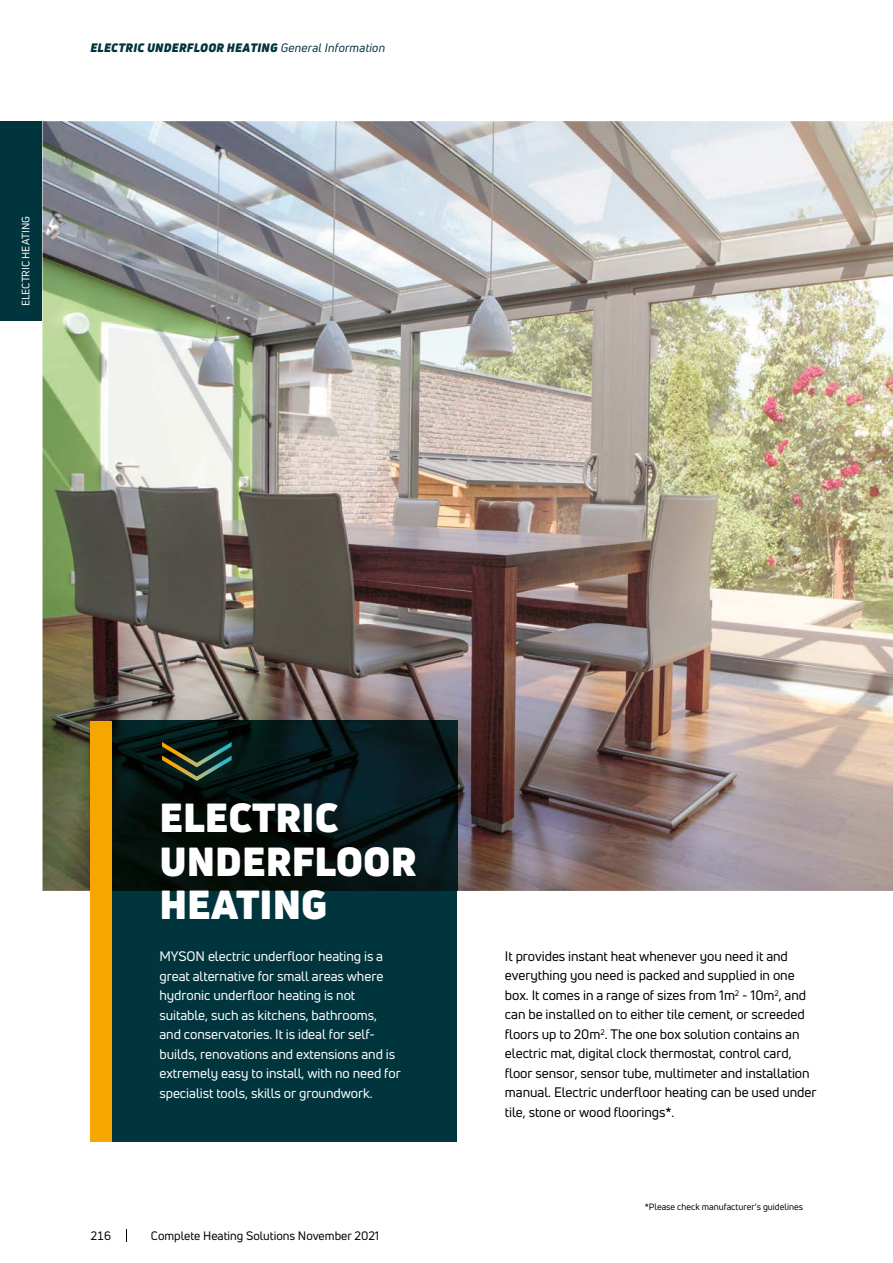
<style>
.page{position:relative;width:893px;height:1263px;background:#fff}
.page>*{position:absolute;margin:0;border:0;box-sizing:border-box;transform-origin:0 0}
.t1{font:900 39.75px/43.5px "Uni Neue";color:#fff}
.t2{font:13.5px/19.5px "Uni Neue";letter-spacing:-.005em;color:#000}
.t3{font:13.5px/19.5px "Uni Neue";letter-spacing:-.005em;color:#fff}
.t4{font:italic 900 12px "Uni Neue";letter-spacing:.02em;color:#00353e}
.t5{font:12px "Uni Neue";color:#000}
.t6{font:10.5px "Uni Neue";color:#fff}
.t7{font:9px "Uni Neue";color:#000}
.s1{font-weight:400}
</style>
<div class="page">
<div style="left:0;top:121px;width:43px;height:200px;background:#00353e"></div>
<svg style="left:126px;top:1229px;width:1px;height:13px"></svg>
<img style="left:43px;top:121px;width:850px;height:770px">
<div style="left:112px;top:891px;width:345px;height:251px;background:#00353e"></div>
<img style="left:112px;top:721px;width:345px;height:170px">
<svg style="left:162px;top:742px;width:70px;height:39px;background:#293c2a"></svg>
<div style="left:90px;top:721px;width:22px;height:421px;background:#f7a600"></div>
<p class="t4" style="left:90px;top:39px;width:296px">ELECTRIC UNDERFLOOR HEATING <span class="s1">General Information</span></p>
<p class="t6" style="left:19px;top:306px;width:92px;rotate:-90deg">ELECTRIC HEATING</p>
<h1 class="t1" style="left:159px;top:796px;width:259px">ELECTRIC<br>UNDERFLOOR<br>HEATING</h1>
<p class="t3" style="left:159px;top:946px;width:243px">MYSON electric underfloor heating is a great alternative for small areas where hydronic underfloor heating is not suitable, such as kitchens, bathrooms, and conservatories. It is ideal for self&shy;builds, renovations and extensions and is extremely easy to install, with no need for specialist tools, skills or groundwork.</p>
<p class="t2" style="left:505px;top:946px;width:313px">It provides instant heat whenever you need it and everything you need is packed and supplied in one box. It comes in a range of sizes from 1m<sup>2</sup> - 10m<sup>2</sup>, and can be installed on to either tile cement, or screeded floors up to 20m<sup>2</sup>. The one box solution contains an electric mat, digital clock thermostat, control card, floor sensor, sensor tube, multimeter and installation manual. Electric underfloor heating can be used under tile, stone or wood floorings*.</p>
<p class="t5" style="left:90px;top:1228px;width:22px">216</p>
<p class="t5" style="left:151px;top:1228px;width:230px">Complete Heating Solutions November 2021</p>
<p class="t7" style="left:645px;top:1201px;width:160px">*Please check manufacturer’s guidelines</p>
</div>
